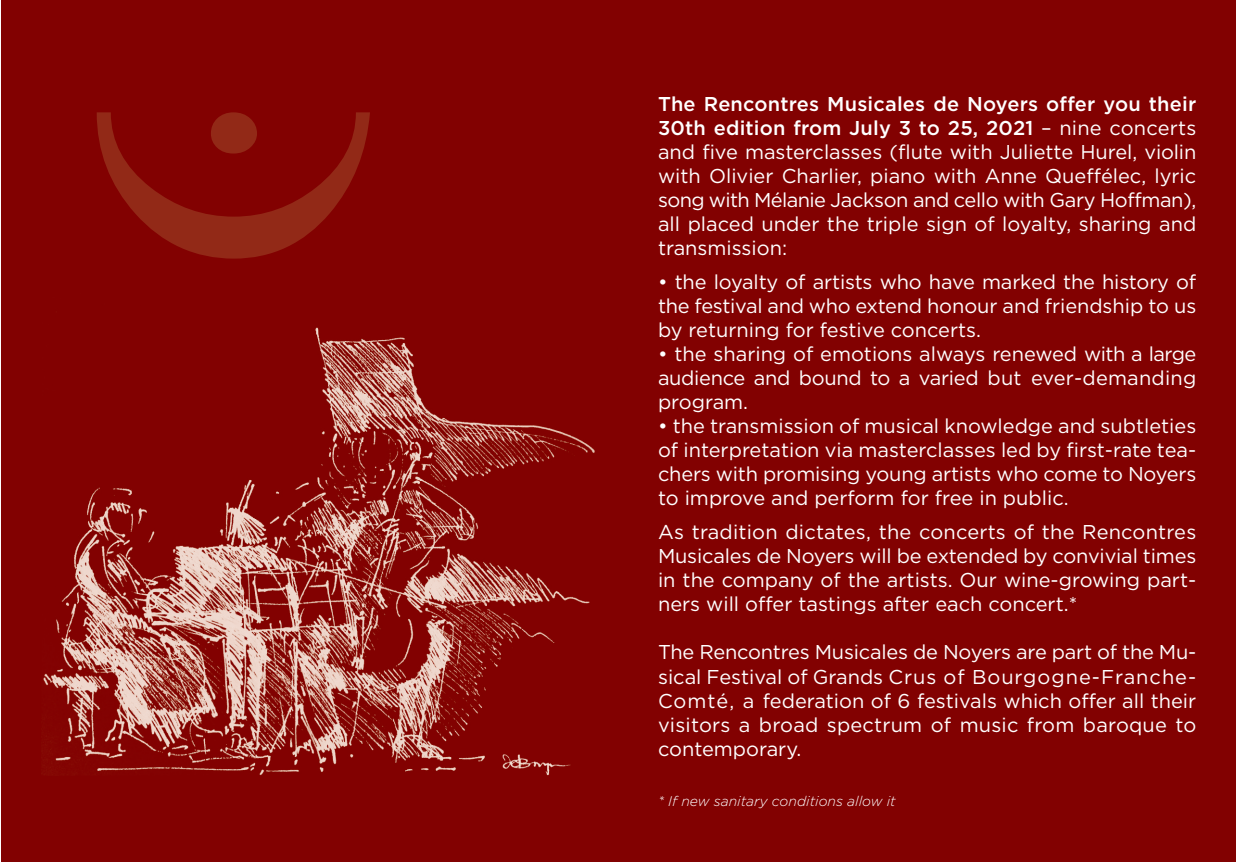
<style>
.page{position:relative;width:1236px;height:862px;background:#fff}
.page>*{position:absolute;margin:0;border:0;box-sizing:border-box;transform-origin:0 0}
.t1{font:415.4px "Anastasia";color:#922917}
.t2{font:20px/24px "Gotham";color:#fff;text-align:justify}
.t3{font:italic 300 14px "Gotham";color:#fff}
.s1{font-weight:500}
</style>
<div class="page">
<div style="left:1px;top:0;width:1235px;height:862px;background:#820101"></div>
<img style="left:41px;top:327px;width:554px;height:449px">
<img style="left:492px;top:748px;width:99px;height:28px">
<h1 class="t1" style="left:97px;top:-274px;width:275px">u</h1>
<p class="t2" style="left:658px;top:92px;width:540px"><span class="s1">The Rencontres Musicales de Noyers offer you their 30th edition from July 3 to 25, 2021</span> – nine concerts and five masterclasses (flute with Juliette Hurel, violin with Olivier Charlier, piano with Anne Queffélec, lyric song with Mélanie Jackson and cello with Gary Hoffman), all placed under the triple sign of loyalty, sharing and transmission:</p>
<p class="t2" style="left:658px;top:270px;width:540px">• the loyalty of artists who have marked the history of the festival and who extend honour and friendship to us by returning for festive concerts.</p>
<p class="t2" style="left:658px;top:342px;width:540px">• the sharing of emotions always renewed with a large audience and bound to a varied but ever-demanding program.</p>
<p class="t2" style="left:658px;top:414px;width:540px">• the transmission of musical knowledge and subtleties of interpretation via masterclasses led by first-rate tea&shy;chers with promising young artists who come to Noyers to improve and perform for free in public.</p>
<p class="t2" style="left:658px;top:520px;width:540px">As tradition dictates, the concerts of the Rencontres Musicales de Noyers will be extended by convivial times in the company of the artists. Our wine-growing part&shy;ners will offer tastings after each concert.*</p>
<p class="t2" style="left:658px;top:640px;width:540px">The Rencontres Musicales de Noyers are part of the Mu&shy;sical Festival of Grands Crus of Bourgogne-Franche-Comté, a federation of 6 festivals which offer all their visitors a broad spectrum of music from baroque to contemporary.</p>
<p class="t3" style="left:658px;top:792px;width:239px">* If new sanitary conditions allow it</p>
</div>
